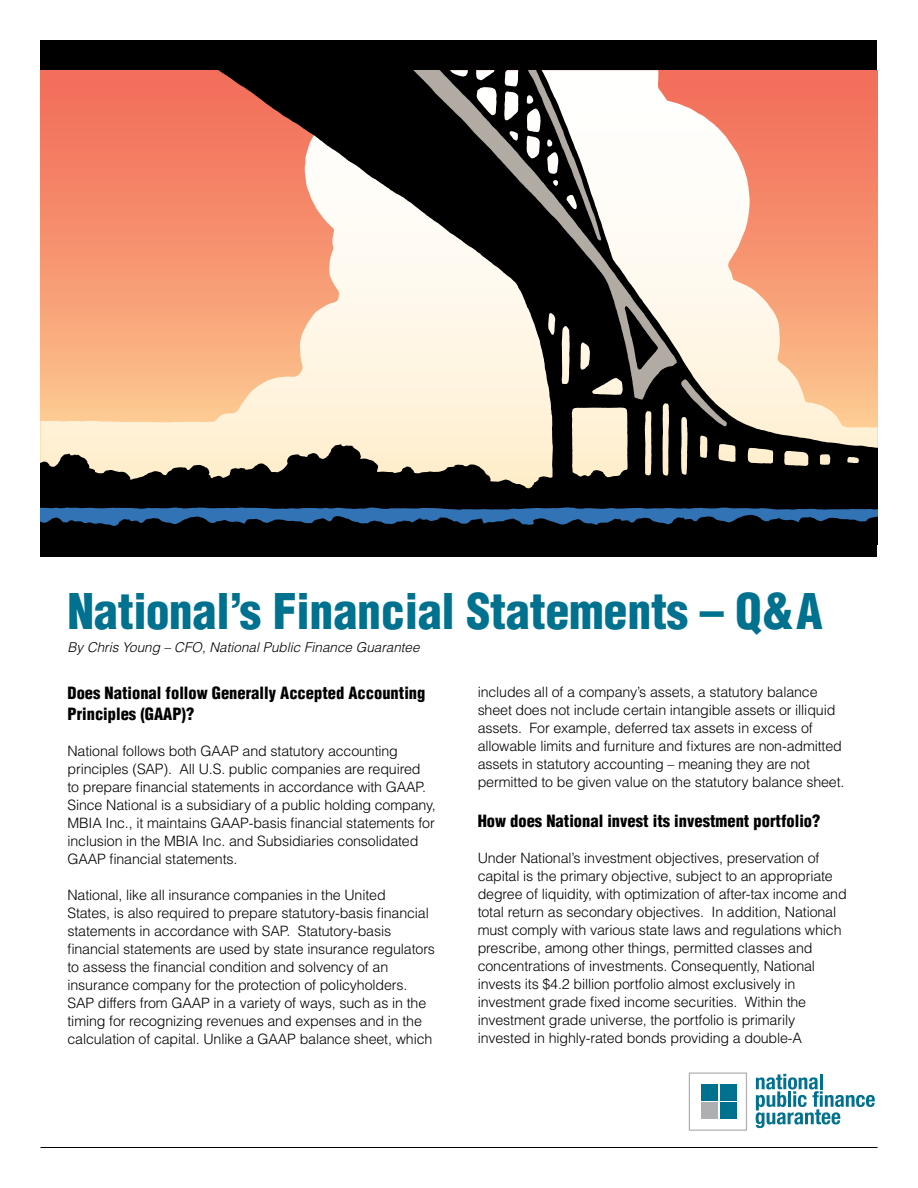
<style>
.page{position:relative;width:918px;height:1188px;background:#fff}
.page>*{position:absolute;margin:0;border:0;box-sizing:border-box;transform-origin:0 0}
.t1{font:900 condensed 48px "Helvetica";letter-spacing:-.005em;color:#00718e}
.t2{font:900 condensed 16.5px/21px "Helvetica";color:#000}
.t3{font:300 14.25px/18px "Helvetica";letter-spacing:-.01em;color:#000}
.t4{font:italic 300 13.5px "Helvetica";color:#000}
</style>
<div class="page">
<div style="left:40px;top:40px;width:838px;height:517px;background:#000"></div>
<svg style="left:40px;top:70px;width:838px;height:456px"></svg>
<hr style="left:40px;top:1147px;width:838px;height:1px;background:#000">
<div style="left:689px;top:1073px;width:58px;height:58px;border:1px solid #adafb1"></div>
<div style="left:701px;top:1084px;width:16px;height:16px;background:#00718e"></div>
<div style="left:720px;top:1103px;width:16px;height:16px;background:#00718e"></div>
<div style="left:720px;top:1084px;width:16px;height:16px;background:#00718e"></div>
<div style="left:701px;top:1103px;width:16px;height:16px;background:#adafb1"></div>
<svg style="left:756px;top:1074px;width:119px;height:54px"></svg>
<p class="t1" style="left:68px;top:581px;width:757px">National’s Financial Statements – Q&amp;A</p>
<p class="t4" style="left:68px;top:638px;width:354px">By Chris Young – CFO, National Public Finance Guarantee</p>
<p class="t2" style="left:68px;top:682px;width:359px">Does National follow Generally Accepted Accounting<br>Principles (GAAP)?</p>
<p class="t3" style="left:68px;top:741px;width:370px">National follows both GAAP and statutory accounting principles (SAP). All U.S. public companies are required<br>to prepare financial statements in accordance with GAAP.<br>Since National is a subsidiary of a public holding company, MBIA Inc., it maintains GAAP-basis financial statements for inclusion in the MBIA Inc. and Subsidiaries consolidated GAAP financial statements.</p>
<p class="t3" style="left:68px;top:885px;width:369px">National, like all insurance companies in the United<br>States, is also required to prepare statutory-basis financial statements in accordance with SAP. Statutory-basis financial statements are used by state insurance regulators to assess the financial condition and solvency of an insurance company for the protection of policyholders.<br>SAP differs from GAAP in a variety of ways, such as in the timing for recognizing revenues and expenses and in the calculation of capital. Unlike a GAAP balance sheet, which</p>
<p class="t3" style="left:478px;top:682px;width:368px">includes all of a company’s assets, a statutory balance sheet does not include certain intangible assets or illiquid assets. For example, deferred tax assets in excess of allowable limits and furniture and fixtures are non-admitted assets in statutory accounting – meaning they are not permitted to be given value on the statutory balance sheet.</p>
<p class="t2" style="left:478px;top:811px;width:344px">How does National invest its investment portfolio?</p>
<p class="t3" style="left:478px;top:849px;width:371px">Under National’s investment objectives, preservation of capital is the primary objective, subject to an appropriate degree of liquidity, with optimization of after-tax income and total return as secondary objectives. In addition, National must comply with various state laws and regulations which prescribe, among other things, permitted classes and concentrations of investments. Consequently, National invests its $4.2 billion portfolio almost exclusively in investment grade fixed income securities. Within the investment grade universe, the portfolio is primarily invested in highly-rated bonds providing a double-A</p>
</div>
